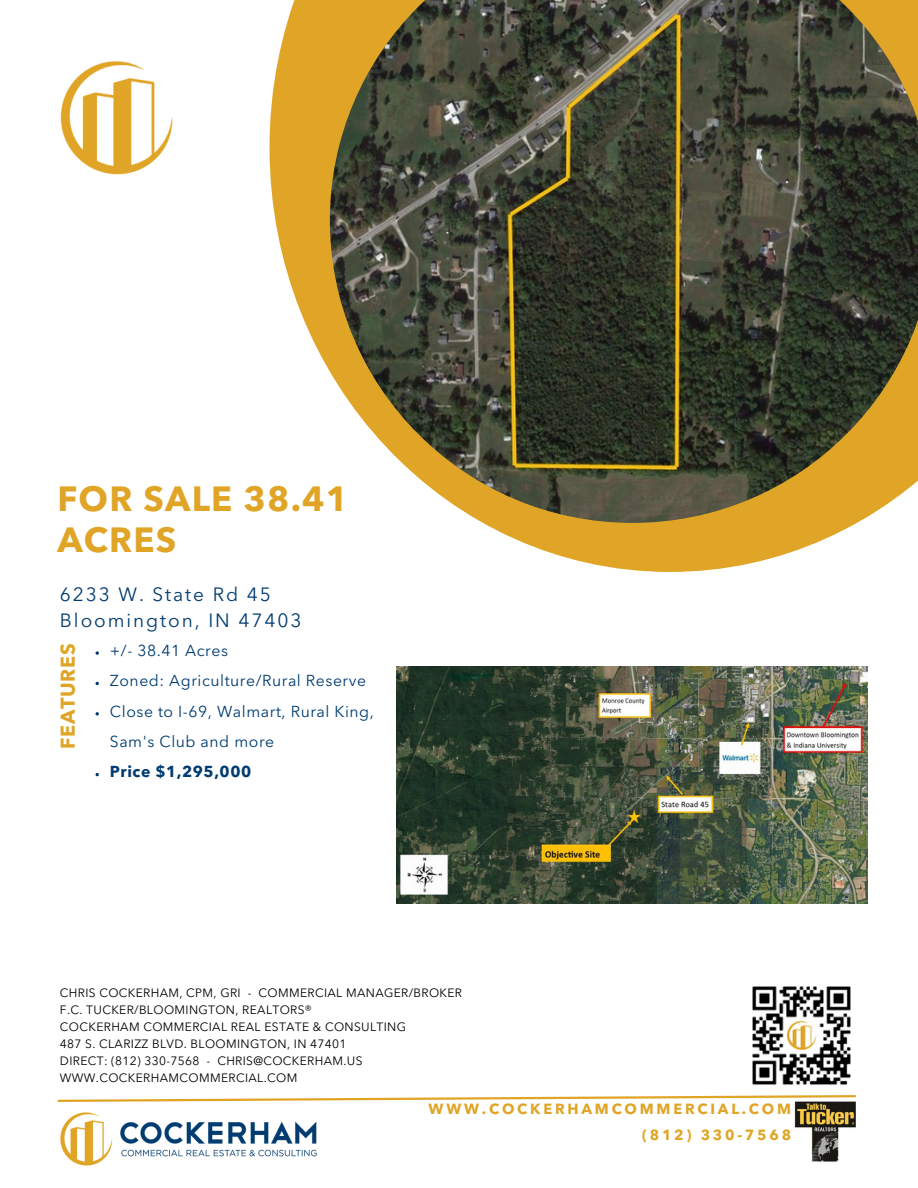
<style>
.page{position:relative;width:918px;height:1188px;background:#fff}
.page>*{position:absolute;margin:0;border:0;box-sizing:border-box;transform-origin:0 0}
.t1{font:700 34.65px/41.7px "Avenir Next LT Pro";letter-spacing:.035em;color:#e0a526}
.t2{font:700 19.8px "Avenir Next LT Pro";letter-spacing:.035em;color:#e0a526}
.t3{font:19.05px "Avenir Next LT Pro";letter-spacing:.1em;color:#003c71}
.t4{font:15.75px/30.3px "Avenir Next LT Pro";letter-spacing:.035em;color:#003c71}
.t5{font:700 15.75px "Avenir Next LT Pro";letter-spacing:.035em;color:#003c71}
.t6{font:700 14.7px "Avenir Next LT Pro";letter-spacing:.19em;color:#e0a526}
.t7{font:12px "Avenir Next LT Pro";letter-spacing:.03em;color:#000}
</style>
<div class="page">
<svg style="left:270px;top:0;width:587px;height:572px"></svg>
<img style="left:330px;top:0;width:588px;height:523px">
<svg style="left:57px;top:1095px;width:799px;height:8px"></svg>
<img style="left:60px;top:61px;width:113px;height:114px">
<img style="left:753px;top:986px;width:97px;height:99px">
<img style="left:397px;top:667px;width:471px;height:236px">
<svg style="left:96px;top:651px;width:3px;height:4px"></svg>
<svg style="left:96px;top:712px;width:3px;height:4px"></svg>
<img style="left:60px;top:1112px;width:257px;height:54px">
<img style="left:795px;top:1102px;width:61px;height:60px">
<p class="t1" style="left:57px;top:481px;width:292px">FOR SALE 38.41<br>ACRES</p>
<p class="t3" style="left:60px;top:587px;width:212px">6233 W. State Rd 45</p>
<p class="t3" style="left:60px;top:613px;width:243px">Bloomington, IN 47403</p>
<p class="t2" style="left:60px;top:749px;width:107px;rotate:-90deg">FEATURES</p>
<p class="t4" style="left:110px;top:637px;width:120px">+/- 38.41 Acres</p>
<p class="t4" style="left:110px;top:667px;width:258px">Zoned: Agriculture/Rural Reserve</p>
<p class="t4" style="left:110px;top:697px;width:265px">Close to I-69, Walmart, Rural King,<br>Sam's Club and more</p>
<p class="t5" style="left:110px;top:766px;width:143px">Price $1,295,000</p>
<p class="t7" style="left:60px;top:988px;width:404px">CHRIS COCKERHAM, CPM, GRI - COMMERCIAL MANAGER/BROKER</p>
<p class="t7" style="left:60px;top:1005px;width:254px">F.C. TUCKER/BLOOMINGTON, REALTORS®</p>
<p class="t7" style="left:60px;top:1022px;width:348px">COCKERHAM COMMERCIAL REAL ESTATE &amp; CONSULTING</p>
<p class="t7" style="left:60px;top:1039px;width:288px">487 S. CLARIZZ BLVD. BLOOMINGTON, IN 47401</p>
<p class="t7" style="left:60px;top:1056px;width:304px">DIRECT: (812) 330-7568 - CHRIS@COCKERHAM.US</p>
<p class="t7" style="left:60px;top:1073px;width:239px">WWW.COCKERHAMCOMMERCIAL.COM</p>
<p class="t6" style="left:429px;top:1103px;width:364px">WWW.COCKERHAMCOMMERCIAL.COM</p>
<p class="t6" style="left:642px;top:1129px;width:151px">(812) 330-7568</p>
</div>
